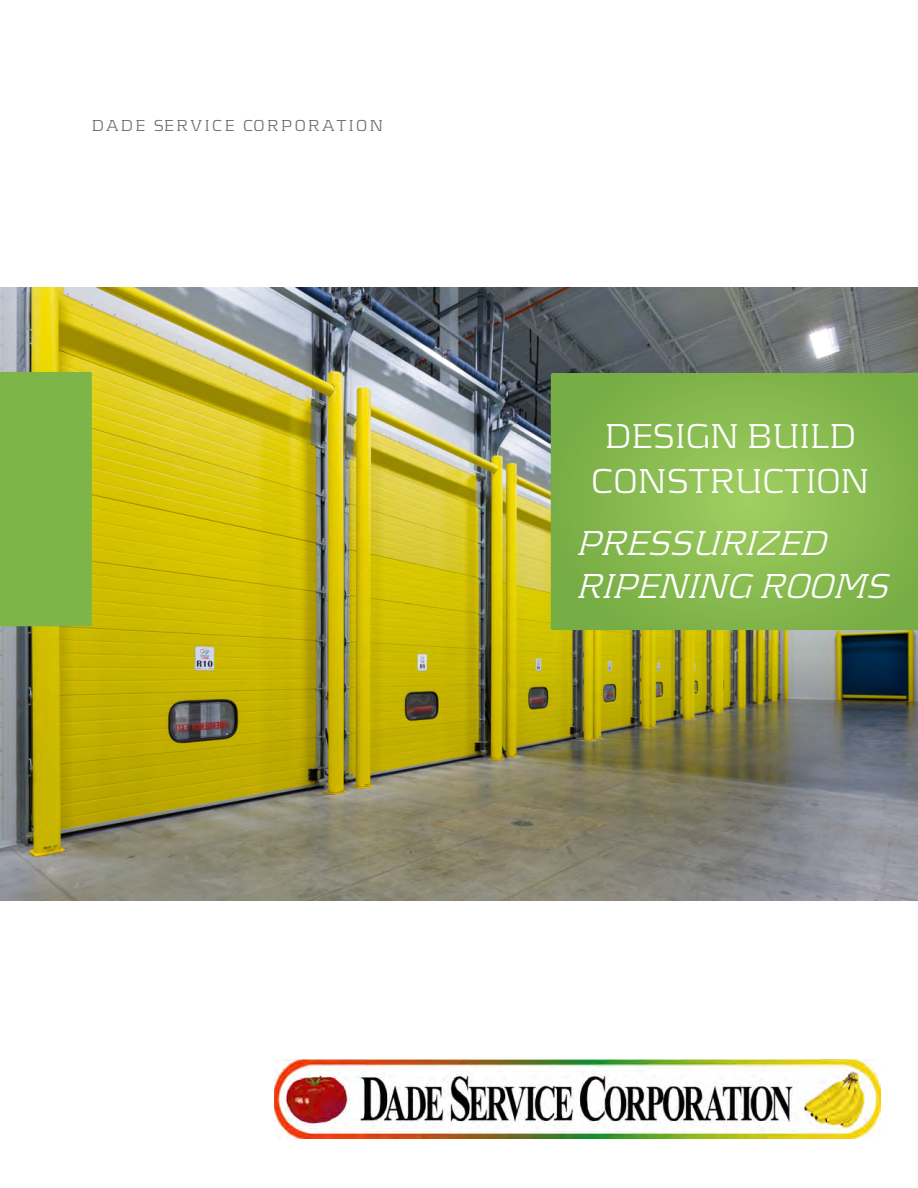
<style>
.page{position:relative;width:918px;height:1188px;background:#fff}
.page>*{position:absolute;margin:0;border:0;box-sizing:border-box;transform-origin:0 0}
.t1{font:italic 300 36px/43px "Kontrapunkt";color:#fff}
.t2{font:300 36px/45px "Kontrapunkt";color:#fff;text-align:center}
.t3{font:300 16.5px "Kontrapunkt";letter-spacing:.15em;color:#6c6d70}
</style>
<div class="page">
<img style="left:0;top:288px;width:918px;height:612px">
<svg style="left:551px;top:373px;width:367px;height:257px;background:#85b84e"></svg>
<div style="left:0;top:372px;width:92px;height:254px;background:#7db549"></div>
<img style="left:274px;top:1059px;width:606px;height:80px">
<p class="t3" style="left:92px;top:115px;width:293px">DADE SERVICE CORPORATION</p>
<p class="t2" style="left:591px;top:412px;width:280px">DESIGN BUILD<br>CONSTRUCTION</p>
<p class="t1" style="left:576px;top:521px;width:324px">PRESSURIZED<br>RIPENING ROOMS</p>
</div>
